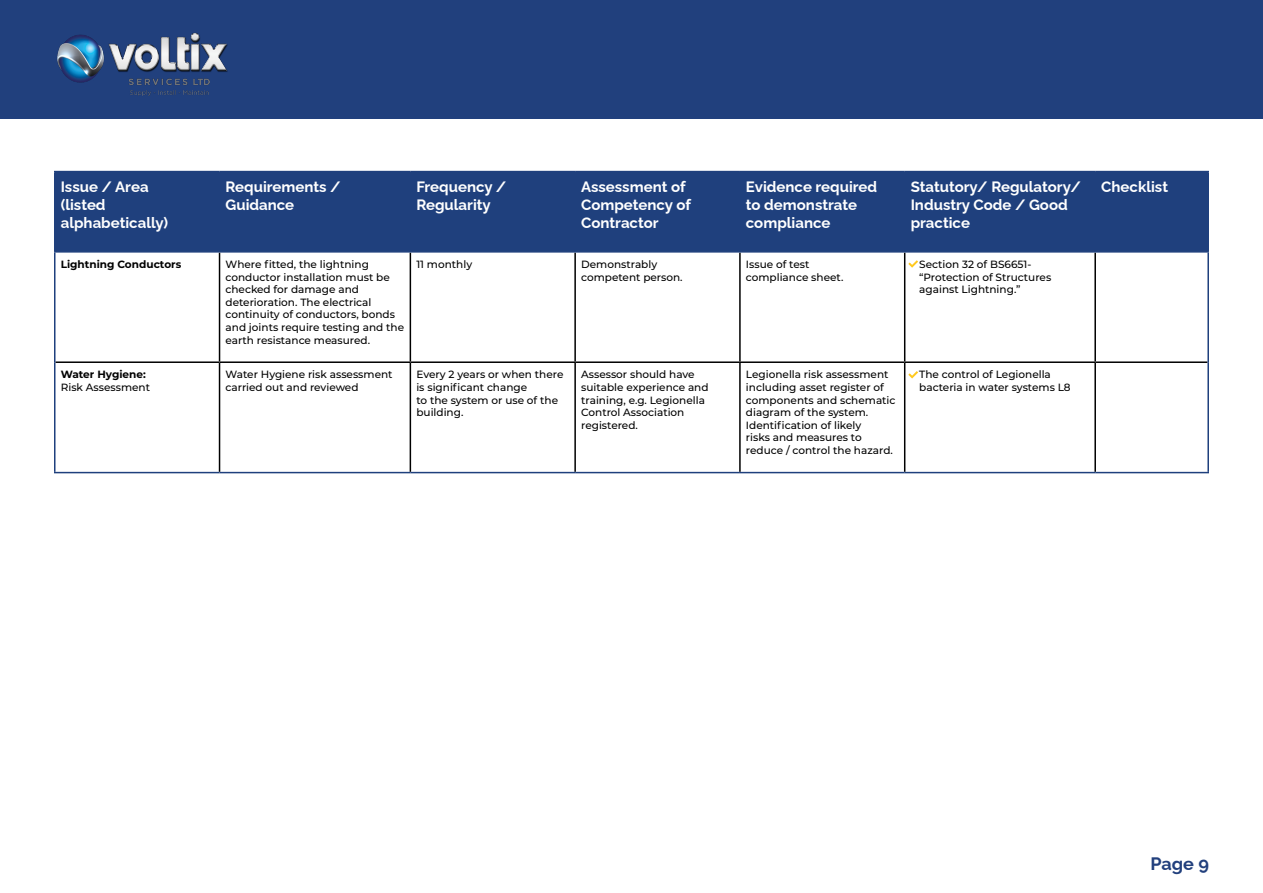
<style>
.page{position:relative;width:1263px;height:893px;background:#fff}
.page>*{position:absolute;margin:0;border:0;box-sizing:border-box;transform-origin:0 0}
.t1{font:700 18px "Raleway";color:#22407d}
.t2{font:700 15px/18px "Raleway";color:#fff}
.t3{font:500 10.5px/12.6px "Montserrat";color:#000}
.t4{font:700 10.5px "Montserrat";color:#000}
</style>
<div class="page">
<div style="left:0;top:0;width:1263px;height:118px;background:#21407d"></div>
<img style="left:57px;top:32px;width:171px;height:64px">
<div style="left:56px;top:172px;width:1151px;height:79px;background:#1f407d"></div>
<hr style="left:219px;top:253px;width:1px;height:108px;background:#000">
<hr style="left:410px;top:253px;width:1px;height:108px;background:#000">
<hr style="left:574px;top:253px;width:2px;height:108px;background:#000">
<hr style="left:739px;top:253px;width:2px;height:108px;background:#000">
<hr style="left:904px;top:253px;width:1px;height:108px;background:#000">
<hr style="left:1094px;top:253px;width:2px;height:108px;background:#000">
<hr style="left:219px;top:363px;width:1px;height:109px;background:#000">
<hr style="left:410px;top:363px;width:1px;height:109px;background:#000">
<hr style="left:574px;top:363px;width:2px;height:109px;background:#000">
<hr style="left:739px;top:363px;width:2px;height:109px;background:#000">
<hr style="left:904px;top:363px;width:1px;height:109px;background:#000">
<hr style="left:1094px;top:363px;width:2px;height:109px;background:#000">
<hr style="left:54px;top:171px;width:166px;height:1px;background:#1f407d">
<hr style="left:54px;top:172px;width:2px;height:79px;background:#1f407d">
<hr style="left:220px;top:171px;width:190px;height:1px;background:#1f407d">
<hr style="left:219px;top:172px;width:1px;height:79px;background:#1f407d">
<hr style="left:410px;top:171px;width:165px;height:1px;background:#1f407d">
<hr style="left:410px;top:172px;width:1px;height:79px;background:#1f407d">
<hr style="left:575px;top:171px;width:165px;height:1px;background:#1f407d">
<hr style="left:574px;top:172px;width:2px;height:79px;background:#1f407d">
<hr style="left:740px;top:171px;width:165px;height:1px;background:#1f407d">
<hr style="left:739px;top:172px;width:2px;height:79px;background:#1f407d">
<hr style="left:905px;top:171px;width:190px;height:1px;background:#1f407d">
<hr style="left:904px;top:172px;width:1px;height:79px;background:#1f407d">
<hr style="left:1095px;top:171px;width:114px;height:1px;background:#1f407d">
<hr style="left:1094px;top:172px;width:2px;height:79px;background:#1f407d">
<hr style="left:1207px;top:172px;width:2px;height:79px;background:#1f407d">
<hr style="left:54px;top:251px;width:166px;height:2px;background:#1f407d">
<hr style="left:220px;top:251px;width:190px;height:2px;background:#1f407d">
<hr style="left:410px;top:251px;width:165px;height:2px;background:#1f407d">
<hr style="left:575px;top:251px;width:165px;height:2px;background:#1f407d">
<hr style="left:740px;top:251px;width:165px;height:2px;background:#1f407d">
<hr style="left:905px;top:251px;width:190px;height:2px;background:#1f407d">
<hr style="left:1095px;top:251px;width:114px;height:2px;background:#1f407d">
<hr style="left:220px;top:361px;width:190px;height:2px;background:#000">
<hr style="left:410px;top:361px;width:165px;height:2px;background:#000">
<hr style="left:575px;top:361px;width:165px;height:2px;background:#000">
<hr style="left:740px;top:361px;width:165px;height:2px;background:#000">
<hr style="left:905px;top:361px;width:190px;height:2px;background:#000">
<hr style="left:1095px;top:361px;width:112px;height:2px;background:#000">
<hr style="left:56px;top:361px;width:164px;height:2px;background:#000">
<hr style="left:54px;top:253px;width:2px;height:109px;background:#1f407d">
<hr style="left:1207px;top:253px;width:2px;height:109px;background:#1f407d">
<hr style="left:54px;top:362px;width:2px;height:110px;background:#1f407d">
<hr style="left:1207px;top:362px;width:2px;height:110px;background:#1f407d">
<hr style="left:54px;top:472px;width:166px;height:1px;background:#1f407d">
<hr style="left:220px;top:472px;width:190px;height:1px;background:#1f407d">
<hr style="left:410px;top:472px;width:165px;height:1px;background:#1f407d">
<hr style="left:575px;top:472px;width:165px;height:1px;background:#1f407d">
<hr style="left:740px;top:472px;width:165px;height:1px;background:#1f407d">
<hr style="left:905px;top:472px;width:190px;height:1px;background:#1f407d">
<hr style="left:1095px;top:472px;width:114px;height:1px;background:#1f407d">
<svg style="left:908px;top:260px;width:10px;height:8px"></svg>
<svg style="left:908px;top:371px;width:10px;height:7px"></svg>
<h2 class="t2" style="left:61px;top:176px;width:109px">Issue / Area (listed alphabetically)</h2>
<h2 class="t2" style="left:226px;top:176px;width:117px">Requirements /<br>Guidance</h2>
<h2 class="t2" style="left:416px;top:176px;width:91px">Frequency /<br>Regularity</h2>
<h2 class="t2" style="left:581px;top:176px;width:111px">Assessment of<br>Competency of<br>Contractor</h2>
<h2 class="t2" style="left:746px;top:176px;width:133px">Evidence required to demonstrate compliance</h2>
<h2 class="t2" style="left:911px;top:176px;width:172px">Statutory/ Regulatory/<br>Industry Code / Good practice</h2>
<h2 class="t2" style="left:1101px;top:176px;width:68px">Checklist</h2>
<p class="t4" style="left:61px;top:257px;width:122px">Lightning Conductors</p>
<p class="t3" style="left:226px;top:258px;width:180px">Where fitted, the lightning conductor installation must be checked for damage and deterioration. The electrical continuity of conductors, bonds and joints require testing and the earth resistance measured.</p>
<p class="t3" style="left:416px;top:258px;width:57px">11 monthly</p>
<p class="t3" style="left:581px;top:258px;width:103px">Demonstrably competent person.</p>
<p class="t3" style="left:746px;top:258px;width:99px">Issue of test compliance sheet.</p>
<p class="t3" style="left:919px;top:258px;width:134px">Section 32 of BS6651- “Protection of Structures against Lightning.”</p>
<p class="t4" style="left:61px;top:367px;width:87px">Water Hygiene:</p>
<p class="t3" style="left:61px;top:381px;width:91px">Risk Assessment</p>
<p class="t3" style="left:226px;top:368px;width:169px">Water Hygiene risk assessment carried out and reviewed</p>
<p class="t3" style="left:416px;top:368px;width:149px">Every 2 years or when there is significant change<br>to the system or use of the building.</p>
<p class="t3" style="left:581px;top:368px;width:129px">Assessor should have suitable experience and training, e.g. Legionella<br>Control Association registered.</p>
<p class="t3" style="left:746px;top:368px;width:151px">Legionella risk assessment including asset register of components and schematic diagram of the system.<br>Identification of likely<br>risks and measures to reduce / control the hazard.</p>
<p class="t3" style="left:919px;top:368px;width:153px">The control of Legionella bacteria in water systems L8</p>
<h1 class="t1" style="left:1150px;top:849px;width:60px">Page 9</h1>
</div>
